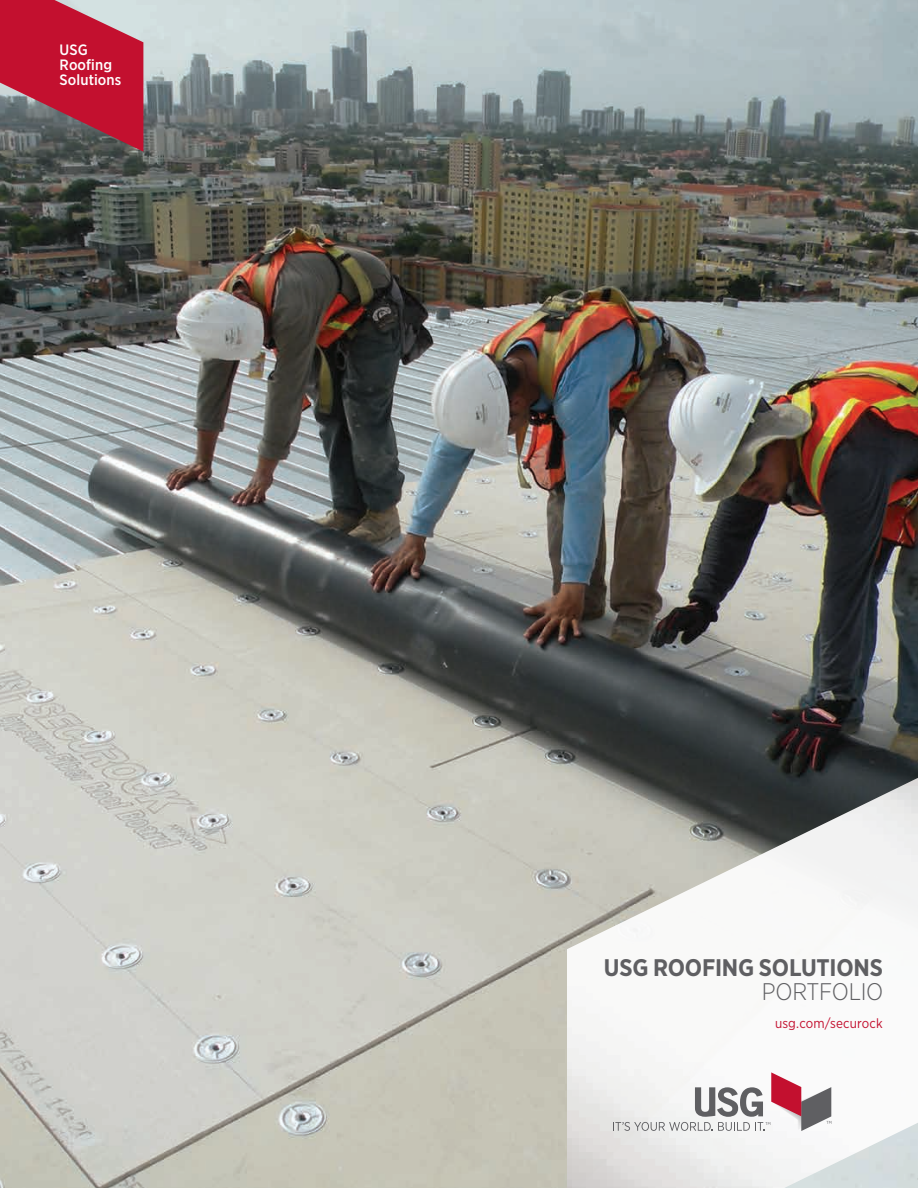
<style>
.page{position:relative;width:918px;height:1188px;background:#fff}
.page>*{position:absolute;margin:0;border:0;box-sizing:border-box;transform-origin:0 0}
.t1{font:700 24px "Gotham Narrow";letter-spacing:-.01em;color:#5f5f62}
.t2{font:300 24px "Gotham Narrow";letter-spacing:-.015em;color:#5f5f62}
.t3{font:500 15px/15px "Gotham Narrow";letter-spacing:.01em;color:#fff}
.t4{font:13.5px "Gotham Narrow";letter-spacing:.01em;color:#c3102f}
</style>
<div class="page">
<img style="left:0;top:0;width:918px;height:1188px">
<svg style="left:0;top:0;width:143px;height:152px;background:#ae374c"></svg>
<img style="left:567px;top:778px;width:351px;height:410px">
<svg style="left:613px;top:1072px;width:218px;height:59px"></svg>
<p class="t3" style="left:60px;top:42px;width:63px">USG<br>Roofing<br>Solutions</p>
<h1 class="t1" style="left:604px;top:952px;width:281px">USG ROOFING SOLUTIONS</h1>
<h1 class="t2" style="left:762px;top:977px;width:123px">PORTFOLIO</h1>
<p class="t4" style="left:775px;top:1015px;width:109px">usg.com/securock</p>
</div>
